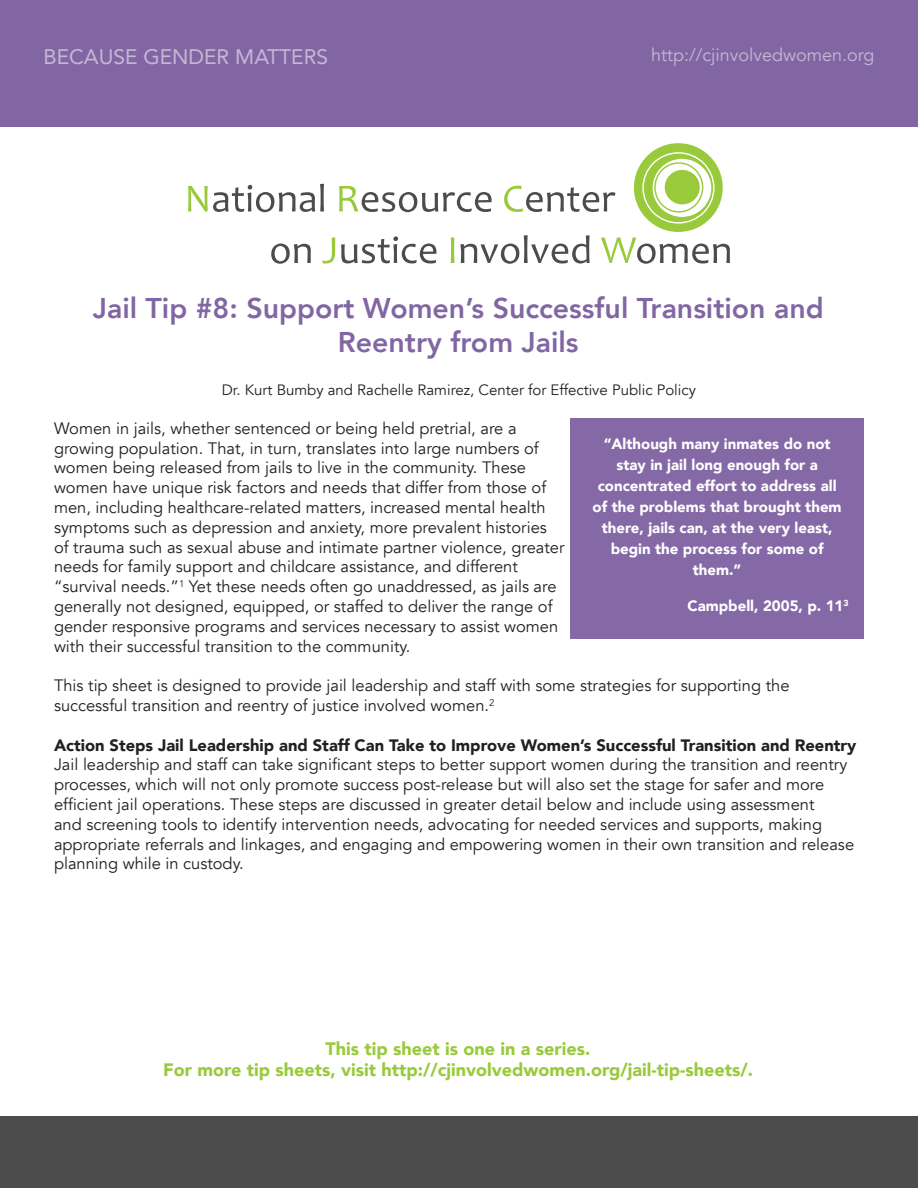
<style>
.page{position:relative;width:918px;height:1188px;background:#fff}
.page>*{position:absolute;margin:0;border:0;box-sizing:border-box;transform-origin:0 0}
.t1{font:800 28.5px/34.2px "Avenir";color:#8266a4;text-align:center}
.t2{font:21px "Avenir";color:#c5b8d4}
.t3{font:900 18px/21px "Avenir";color:#99ca3b;text-align:center}
.t4{font:18px "Avenir";color:#c5b8d4}
.t5{font:16.5px/19.8px "Avenir";color:#231f20}
.t6{font:900 16.5px "Avenir";color:#231f20}
.t7{font:900 15px/21px "Avenir";color:#fff;text-align:center}
.t8{font:15px "Avenir";color:#231f20}
</style>
<div class="page">
<div style="left:1px;top:1px;width:917px;height:126px;background:#8266a4"></div>
<svg style="left:188px;top:184px;width:136px;height:28px"></svg>
<svg style="left:339px;top:186px;width:153px;height:26px"></svg>
<svg style="left:504px;top:186px;width:112px;height:26px"></svg>
<svg style="left:271px;top:244px;width:40px;height:20px"></svg>
<svg style="left:322px;top:238px;width:13px;height:25px"></svg>
<svg style="left:341px;top:236px;width:95px;height:27px"></svg>
<svg style="left:451px;top:238px;width:3px;height:25px"></svg>
<svg style="left:460px;top:235px;width:130px;height:29px"></svg>
<svg style="left:601px;top:238px;width:129px;height:26px"></svg>
<div style="left:634px;top:143px;width:89px;height:89px;background:#99ca3b;border-radius:50%"></div>
<svg style="left:642px;top:152px;width:73px;height:72px"></svg>
<div style="left:665px;top:170px;width:35px;height:34px;background:#99ca3b;border-radius:50%"></div>
<div style="left:0;top:1116px;width:918px;height:72px;background:#4d4c4c"></div>
<div style="left:571px;top:418px;width:293px;height:221px;background:#8569a7"></div>
<p class="t2" style="left:44px;top:40px;width:286px">BECAUSE GENDER MATTERS</p>
<p class="t4" style="left:651px;top:44px;width:225px">http://cjinvolvedwomen.org</p>
<h1 class="t1" style="left:93px;top:291px;width:732px">Jail Tip #8: Support Women’s Successful Transition and<br>Reentry from Jails</h1>
<p class="t8" style="left:222px;top:381px;width:476px">Dr. Kurt Bumby and Rachelle Ramirez, Center for Effective Public Policy</p>
<p class="t7" style="left:593px;top:432px;width:251px">“Although many inmates do not stay in jail long enough for a concentrated effort to address all of the problems that brought them there, jails can, at the very least, begin the process for some of them.”</p>
<p class="t7" style="left:687px;top:594px;width:163px">Campbell, 2005, p. 11<sup>3</sup></p>
<p class="t5" style="left:54px;top:419px;width:512px">Women in jails, whether sentenced or being held pretrial, are a growing population. That, in turn, translates into large numbers of women being released from jails to live in the community. These women have unique risk factors and needs that differ from those of men, including healthcare-related matters, increased mental health symptoms such as depression and anxiety, more prevalent histories of trauma such as sexual abuse and intimate partner violence, greater needs for family support and childcare assistance, and different “survival needs.”<sup>1</sup> Yet these needs often go unaddressed, as jails are generally not designed, equipped, or staffed to deliver the range of gender responsive programs and services necessary to assist women with their successful transition to the community.</p>
<p class="t5" style="left:54px;top:676px;width:737px">This tip sheet is designed to provide jail leadership and staff with some strategies for supporting the successful transition and reentry of justice involved women.<sup>2</sup></p>
<p class="t6" style="left:54px;top:731px;width:804px">Action Steps Jail Leadership and Staff Can Take to Improve Women’s Successful Transition and Reentry</p>
<p class="t5" style="left:54px;top:755px;width:802px">Jail leadership and staff can take significant steps to better support women during the transition and reentry processes, which will not only promote success post-release but will also set the stage for safer and more efficient jail operations. These steps are discussed in greater detail below and include using assessment<br>and screening tools to identify intervention needs, advocating for needed services and supports, making appropriate referrals and linkages, and engaging and empowering women in their own transition and release planning while in custody.</p>
<p class="t3" style="left:163px;top:1037px;width:591px">This tip sheet is one in a series.<br>For more tip sheets, visit http://cjinvolvedwomen.org/jail-tip-sheets/.</p>
</div>
